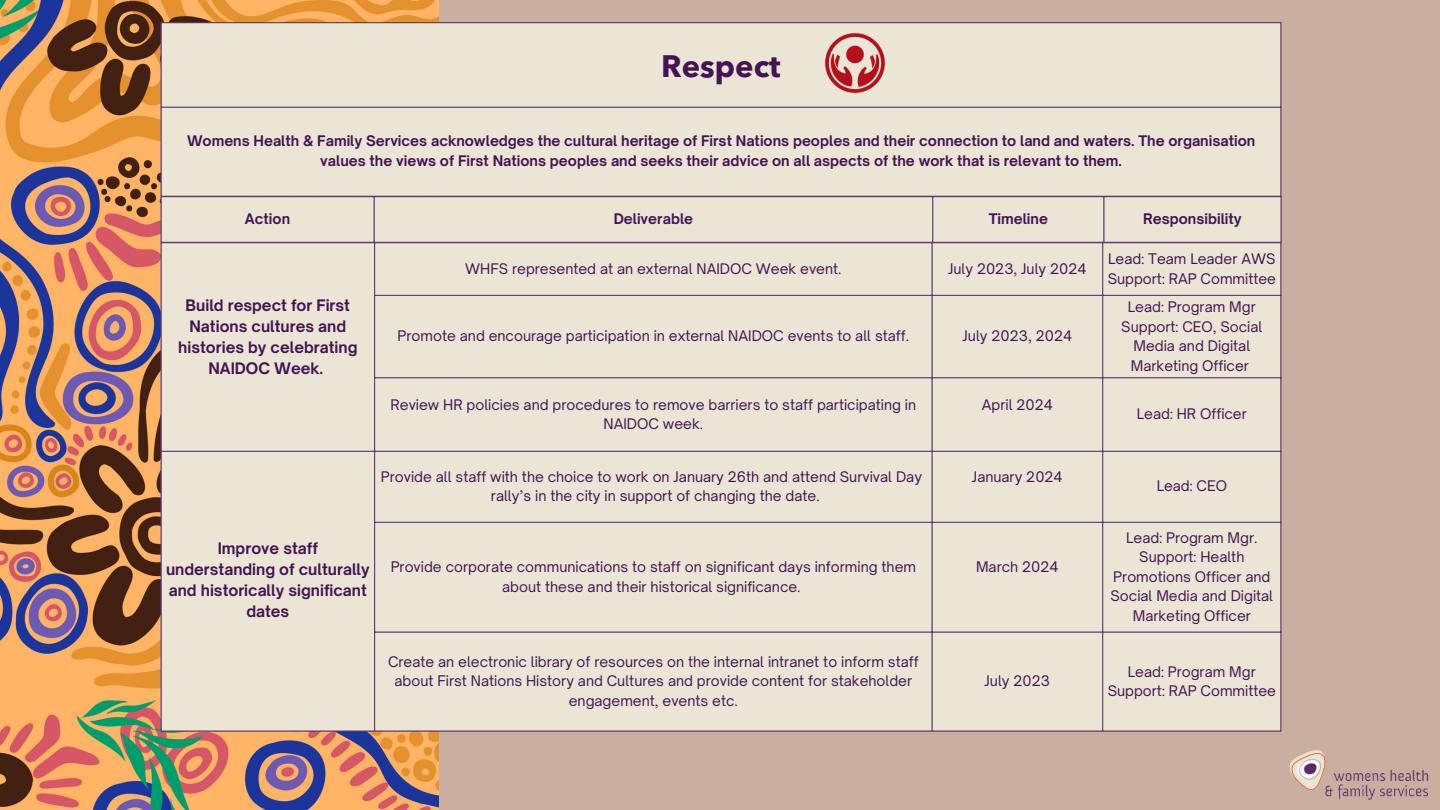
<style>
.page{position:relative;width:1440px;height:810px;background:#caafa0}
.page>*{position:absolute;margin:0;border:0;box-sizing:border-box;transform-origin:0 0}
.t1{font:700 31px "Avenir Next Thai Modern";color:#451354}
.t2{font:700 15.2px/21px "Open Sauce One";color:#451354;text-align:center}
.t3{font:14px/19.5px "Open Sauce One";color:#451354;text-align:center}
.t4{font:700 14px/19.5px "Open Sauce One";color:#451354;text-align:center}
</style>
<div class="page">
<img style="left:0;top:0;width:439px;height:810px">
<div style="left:162px;top:23px;width:1119px;height:173px;background:#eae5d5"></div>
<hr style="left:161px;top:23px;width:1px;height:173px;background:#5e2b6d">
<hr style="left:1281px;top:23px;width:1px;height:173px;background:#5e2b6d">
<hr style="left:161px;top:22px;width:1120px;height:1px;background:#5e2b6d">
<hr style="left:161px;top:107px;width:1120px;height:1px;background:#5e2b6d">
<img style="left:1289px;top:751px;width:140px;height:49px">
<div style="left:162px;top:244px;width:1119px;height:487px;background:#eae5d5"></div>
<hr style="left:161px;top:243px;width:1px;height:488px;background:#5e2b6d">
<hr style="left:374px;top:243px;width:1px;height:488px;background:#5e2b6d">
<hr style="left:932px;top:243px;width:1px;height:488px;background:#5e2b6d">
<hr style="left:1102px;top:243px;width:1px;height:488px;background:#5e2b6d">
<hr style="left:1281px;top:243px;width:1px;height:488px;background:#5e2b6d">
<hr style="left:161px;top:243px;width:1120px;height:1px;background:#5e2b6d">
<hr style="left:374px;top:295px;width:907px;height:1px;background:#5e2b6d">
<hr style="left:374px;top:378px;width:907px;height:1px;background:#5e2b6d">
<hr style="left:161px;top:451px;width:1120px;height:1px;background:#5e2b6d">
<hr style="left:374px;top:522px;width:907px;height:1px;background:#5e2b6d">
<hr style="left:374px;top:632px;width:907px;height:1px;background:#5e2b6d">
<hr style="left:161px;top:731px;width:1120px;height:1px;background:#5e2b6d">
<img style="left:809px;top:22px;width:93px;height:88px">
<div style="left:162px;top:197px;width:1119px;height:45px;background:#eae5d5"></div>
<hr style="left:161px;top:197px;width:1px;height:45px;background:#5e2b6d">
<hr style="left:374px;top:197px;width:1px;height:45px;background:#5e2b6d">
<hr style="left:933px;top:197px;width:1px;height:45px;background:#5e2b6d">
<hr style="left:1104px;top:197px;width:1px;height:45px;background:#5e2b6d">
<hr style="left:1281px;top:197px;width:1px;height:45px;background:#5e2b6d">
<hr style="left:161px;top:196px;width:1120px;height:1px;background:#5e2b6d">
<hr style="left:161px;top:242px;width:1120px;height:1px;background:#5e2b6d">
<p class="t1" style="left:661px;top:42px;width:121px">Respect</p>
<p class="t4" style="left:187px;top:131px;width:1070px">Womens Health &amp; Family Services acknowledges the cultural heritage of First Nations peoples and their connection to land and waters. The organisation values the views of First Nations peoples and seeks their advice on all aspects of the work that is relevant to them.</p>
<p class="t4" style="left:245px;top:209px;width:47px">Action</p>
<p class="t4" style="left:614px;top:209px;width:81px">Deliverable</p>
<p class="t4" style="left:989px;top:209px;width:61px">Timeline</p>
<p class="t4" style="left:1143px;top:209px;width:100px">Responsibility</p>
<p class="t2" style="left:178px;top:294px;width:181px">Build respect for First<br>Nations cultures and histories by celebrating<br>NAIDOC Week.</p>
<p class="t3" style="left:465px;top:259px;width:378px">WHFS represented at an external NAIDOC Week event.</p>
<p class="t3" style="left:948px;top:259px;width:140px">July 2023, July 2024</p>
<p class="t3" style="left:398px;top:326px;width:513px">Promote and encourage participation in external NAIDOC events to all staff.</p>
<p class="t3" style="left:963px;top:326px;width:111px">July 2023, 2024</p>
<p class="t3" style="left:391px;top:394px;width:527px">Review HR policies and procedures to remove barriers to staff participating in<br>NAIDOC week.</p>
<p class="t3" style="left:982px;top:394px;width:73px">April 2024</p>
<p class="t3" style="left:381px;top:466px;width:543px">Provide all staff with the choice to work on January 26th and attend Survival Day rally’s in the city in support of changing the date.</p>
<p class="t3" style="left:972px;top:466px;width:92px">January 2024</p>
<p class="t2" style="left:166px;top:538px;width:205px">Improve staff understanding of culturally and historically significant dates</p>
<p class="t3" style="left:391px;top:557px;width:527px">Provide corporate communications to staff on significant days informing them about these and their historical significance.</p>
<p class="t3" style="left:976px;top:557px;width:84px">March 2024</p>
<p class="t3" style="left:388px;top:652px;width:532px">Create an electronic library of resources on the internal intranet to inform staff about First Nations History and Cultures and provide content for stakeholder engagement, events etc.</p>
<p class="t3" style="left:985px;top:671px;width:67px">July 2023</p>
<p class="t3" style="left:1108px;top:249px;width:169px">Lead: Team Leader AWS</p>
<p class="t3" style="left:1108px;top:268px;width:170px">Support: RAP Committee</p>
<p class="t3" style="left:1128px;top:297px;width:129px">Lead: Program Mgr</p>
<p class="t3" style="left:1121px;top:316px;width:143px">Support: CEO, Social<br>Media and Digital<br>Marketing Officer</p>
<p class="t3" style="left:1137px;top:404px;width:111px">Lead: HR Officer</p>
<p class="t3" style="left:1157px;top:476px;width:72px">Lead: CEO</p>
<p class="t3" style="left:1111px;top:528px;width:164px">Lead: Program Mgr.<br>Support: Health<br>Promotions Officer and<br>Social Media and Digital<br>Marketing Officer</p>
<p class="t3" style="left:1128px;top:661px;width:129px">Lead: Program Mgr</p>
<p class="t3" style="left:1108px;top:681px;width:170px">Support: RAP Committee</p>
</div>
